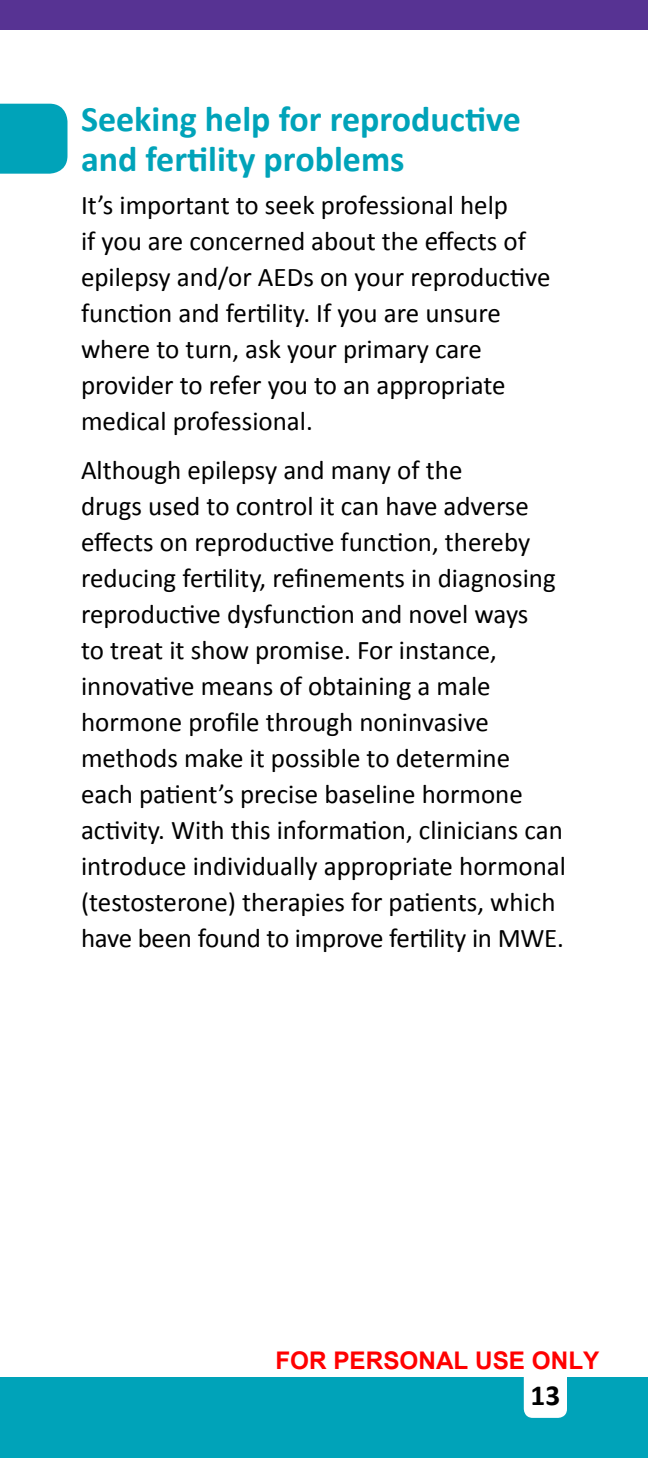
<style>
.page{position:relative;width:648px;height:1458px;background:#fff}
.page>*{position:absolute;margin:0;border:0;box-sizing:border-box;transform-origin:0 0}
.t1{font:700 36px/40.5px "Calibri";color:#00a3b9}
.t2{font:700 29.25px "Calibri";color:#000}
.t3{font:27px/36px "Calibri";color:#000}
.t4{font:700 24.3px "Arial";color:#f00}
</style>
<div class="page">
<div style="left:0;top:1377px;width:648px;height:81px;background:#00a3b9"></div>
<div style="left:524px;top:1364px;width:43px;height:54px;background:#fff;border-radius:9px"></div>
<div style="left:0;top:0;width:648px;height:30px;background:#573393"></div>
<div style="left:0;top:104px;width:68px;height:70px;background:#00a3b9"></div>
<h1 class="t1" style="left:81px;top:97px;width:441px">Seeking help for reproductive and fertility problems</h1>
<p class="t3" style="left:81px;top:186px;width:471px">It’s important to seek professional help<br>if you are concerned about the effects of epilepsy and/or AEDs on your reproductive function and fertility. If you are unsure where to turn, ask your primary care provider to refer you to an appropriate medical professional.</p>
<p class="t3" style="left:81px;top:451px;width:487px">Although epilepsy and many of the<br>drugs used to control it can have adverse effects on reproductive function, thereby reducing fertility, refinements in diagnosing reproductive dysfunction and novel ways<br>to treat it show promise. For instance, innovative means of obtaining a male hormone profile through noninvasive methods make it possible to determine each patient’s precise baseline hormone activity. With this information, clinicians can introduce individually appropriate hormonal (testosterone) therapies for patients, which have been found to improve fertility in MWE.</p>
<p class="t4" style="left:275px;top:1344px;width:326px">FOR PERSONAL USE ONLY</p>
<p class="t2" style="left:531px;top:1377px;width:31px">13</p>
</div>
